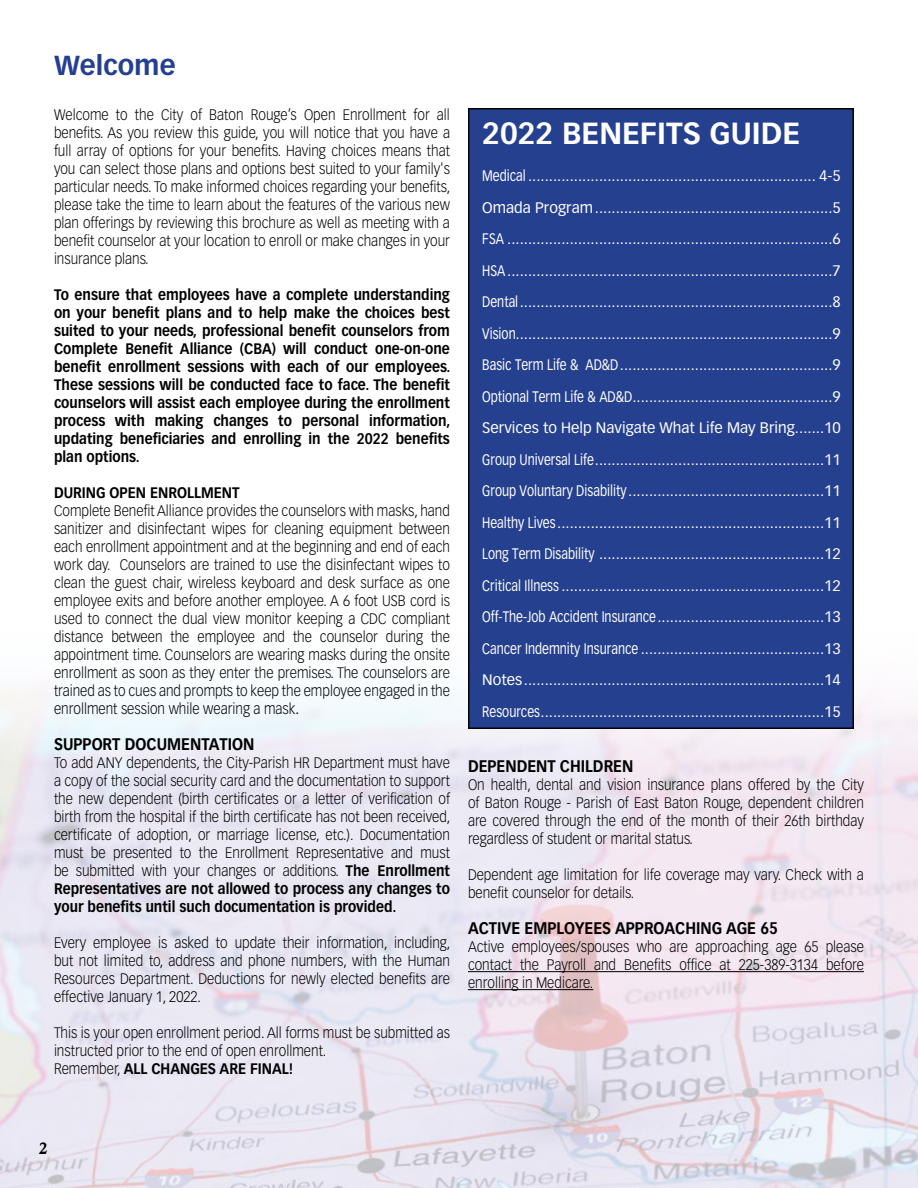
<style>
.page{position:relative;width:918px;height:1188px;background:#fff}
.page>*{position:absolute;margin:0;border:0;box-sizing:border-box;transform-origin:0 0}
.t1{font:700 30px "Vectora LT Pro";color:#fff}
.t2{font:700 27px "Vectora LT Pro";color:#25408f}
.t3{font:700 16.5px "Vectora LT Pro";color:#000;scale:.9 1}
.t4{font:16.5px "Calis MT Bol";color:#000}
.t5{font:300 15px/18px "Vectora LT Pro";color:#000;text-align:justify;scale:.9 1}
.t6{font:15px/31.5px "Vectora LT Pro";color:#fff;text-align:justify;scale:.82 1}
.t7{font:700 15px/18px "Vectora LT Pro";color:#000;text-align:justify;scale:.9 1}
.s1{color:#223f93}
.s2{font-weight:400}
.s3{font-weight:700}
</style>
<div class="page">
<img style="left:0;top:692px;width:918px;height:496px">
<hr style="left:468px;top:971px;width:396px;height:1px;background:#000">
<hr style="left:468px;top:989px;width:125px;height:1px;background:#000">
<div style="left:469px;top:109px;width:384px;height:619px;background:#25408f"></div>
<div style="left:468px;top:108px;width:386px;height:621px;border:2px solid #000"></div>
<h2 class="t2" style="left:54px;top:49px;width:123px"><span class="s1">W</span>elco<span class="s1">me</span></h2>
<p class="t5" style="left:54px;top:105px;width:442px">Welcome to the City of Baton Rouge’s Open Enrollment for all benefits. As you review this guide, you will notice that you have a full array of options for your benefits. Having choices means that you can select those plans and options best suited to your family's particular needs. To make informed choices regarding your benefits, please take the time to learn about the features of the various new plan offerings by reviewing this brochure as well as meeting with a benefit counselor at your location to enroll or make changes in your insurance plans.</p>
<p class="t7" style="left:54px;top:285px;width:442px">To ensure that employees have a complete understanding on your benefit plans and to help make the choices best suited to your needs, professional benefit counselors from Complete Benefit Alliance (CBA) will conduct one-on-one benefit enrollment sessions with each of our employees.<br>These sessions will be conducted face to face. The benefit counselors will assist each employee during the enrollment process with making changes to personal information, updating beneficiaries and enrolling in the 2022 benefits plan options.</p>
<p class="t7" style="left:54px;top:483px;width:208px">DURING OPEN ENROLLMENT</p>
<p class="t5" style="left:54px;top:501px;width:442px">Complete Benefit Alliance provides the counselors with masks, hand sanitizer and disinfectant wipes for cleaning equipment between each enrollment appointment and at the beginning and end of each work day. Counselors are trained to use the disinfectant wipes to clean the guest chair, wireless keyboard and desk surface as one employee exits and before another employee. A 6 foot USB cord is used to connect the dual view monitor keeping a CDC compliant distance between the employee and the counselor during the appointment time. Counselors are wearing masks during the onsite enrollment as soon as they enter the premises. The counselors are trained as to cues and prompts to keep the employee engaged in the enrollment session while wearing a mask<span class="s2">.</span></p>
<p class="t3" style="left:54px;top:734px;width:224px">SUPPORT DOCUMENTATION</p>
<p class="t5" style="left:54px;top:753px;width:442px">To add ANY dependents, the City-Parish HR Department must have a copy of the social security card and the documentation to support the new dependent (birth certificates or a letter of verification of birth from the hospital if the birth certificate has not been received, certificate of adoption, or marriage license, etc.). Documentation must be presented to the Enrollment Representative and must be submitted with your changes or additions. <span class="s3">The Enrollment Representatives are not allowed to process any changes to your benefits until such documentation is provided.</span></p>
<p class="t5" style="left:54px;top:933px;width:442px">Every employee is asked to update their information, including, but not limited to, address and phone numbers, with the Human Resources Department. Deductions for newly elected benefits are effective January 1, 2022.</p>
<p class="t5" style="left:54px;top:1023px;width:441px;text-align:left">This is your open enrollment period. All forms must be submitted as instructed prior to the end of open enrollment.<br>Remember, <span class="s3">ALL CHANGES ARE FINAL!</span></p>
<h1 class="t1" style="left:482px;top:115px;width:319px">2022 BENEFITS GUIDE</h1>
<p class="t6" style="left:482px;top:160px;width:439px">Medical ..................................................................... 4-5<br>Omada Program.........................................................5<br>FSA ..............................................................................6<br>HSA..............................................................................7<br>Dental...........................................................................8<br>Vision............................................................................9<br>Basic Term Life &amp; AD&amp;D...................................................9<br>Optional Term Life &amp; AD&amp;D................................................9<br>Services to Help Navigate What Life May Bring.......10<br>Group Universal Life.......................................................11<br>Group Voluntary Disability ...............................................11<br>Healthy Lives ................................................................11<br>Long Term Disability ......................................................12<br>Critical Illness ...............................................................12<br>Off-The-Job Accident Insurance........................................13<br>Cancer Indemnity Insurance ............................................13<br>Notes........................................................................14<br>Resources....................................................................15</p>
<p class="t3" style="left:468px;top:756px;width:185px">DEPENDENT CHILDREN</p>
<p class="t5" style="left:468px;top:776px;width:441px">On health, dental and vision insurance plans offered by the City of Baton Rouge - Parish of East Baton Rouge, dependent children are covered through the end of the month of their 26th birthday regardless of student or marital status.</p>
<p class="t5" style="left:468px;top:866px;width:441px">Dependent age limitation for life coverage may vary. Check with a benefit counselor for details.</p>
<p class="t3" style="left:468px;top:918px;width:346px">ACTIVE EMPLOYEES APPROACHING AGE 65</p>
<p class="t5" style="left:468px;top:938px;width:442px">Active employees/spouses who are approaching age 65 please contact the Payroll and Benefits office at 225-389-3134 before enrolling in Medicare.</p>
<p class="t4" style="left:39px;top:1139px;width:10px">2</p>
</div>
